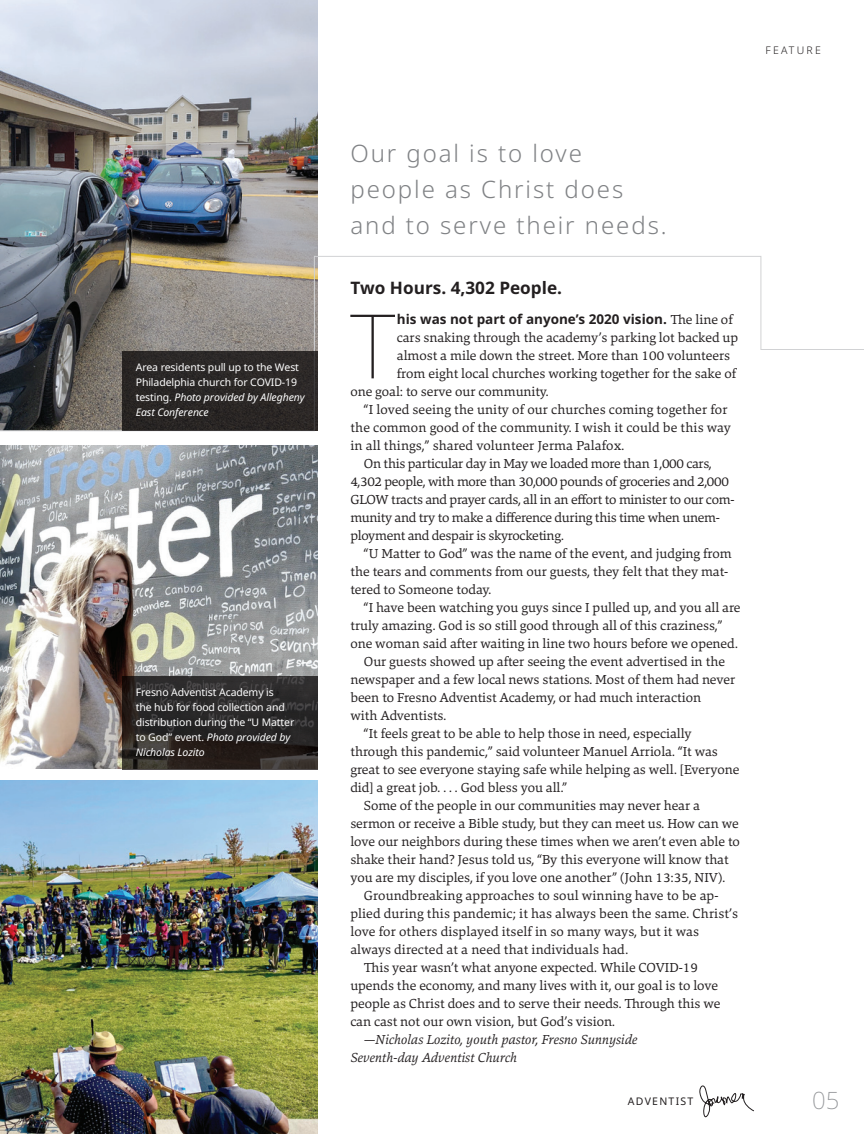
<style>
.page{position:relative;width:864px;height:1134px;background:#fff}
.page>*{position:absolute;margin:0;border:0;box-sizing:border-box;transform-origin:0 0}
.First_Paragraph{font:100 89.1px "Noto Sans";color:#231f20}
.Large_Pull_Quote{font:300 24px/36px "Noto Sans";letter-spacing:.08em;color:#808285}
.t1{font:200 23.85px "Noto Sans";color:#939598}
.Feature_Subhead{font:700 17.25px "Noto Sans";color:#231f20}
.Body_Copy{font:13.5px/18px "Danton";color:#231f20}
.Body_Copy-2{font:13.5px/18px "Danton";letter-spacing:-.02em;color:#231f20}
.First_Paragraph-2{font:13.5px "Danton";color:#231f20}
.Body_Copy-3{font:italic 13.5px/18px "Danton";color:#231f20}
.First_Paragraph-3{font:700 13.5px "Noto Sans";color:#231f20}
.t2{font:10.5px/15px "Noto Sans";letter-spacing:-.01em;color:#fff}
.t3{font:10.5px "Noto Sans";letter-spacing:.12em;color:#231f20}
.t4{font:300 10.5px "Noto Sans";letter-spacing:.21em;color:#231f20}
.s1{font-style:italic}
.s2{font-family:"Danton";font-weight:400}
</style>
<div class="page">
<svg style="left:700px;top:1085px;width:54px;height:33px"></svg>
<img style="left:0;top:0;width:317px;height:208px">
<img style="left:0;top:446px;width:317px;height:323px">
<img style="left:0;top:780px;width:317px;height:354px">
<svg style="left:0;top:208px;width:864px;height:223px"></svg>
<div style="left:122px;top:351px;width:195px;height:80px;background:#2b2726"></div>
<svg style="left:122px;top:676px;width:195px;height:93px;background:#2c2827"></svg>
<p class="t2" style="left:136px;top:360px;width:170px">Area residents pull up to the West<br>Philadelphia church for COVID-19 testing. <span class="s1">Photo provided by Allegheny<br>East Conference</span></p>
<p class="t2" style="left:136px;top:684px;width:160px">Fresno Adventist Academy is<br>the hub for food collection and distribution during the “U Matter to God” event. <span class="s1">Photo provided by<br>Nicholas Lozito</span></p>
<p class="t4" style="left:766px;top:43px;width:57px">FEATURE</p>
<p class="Large_Pull_Quote" style="left:350px;top:136px;width:318px">Our goal is to love people as Christ does and to serve their needs.</p>
<p class="Feature_Subhead" style="left:350px;top:276px;width:213px">Two Hours. 4,302 People.</p>
<p class="First_Paragraph" style="left:350px;top:282px;width:47px">T</p>
<p class="First_Paragraph-3" style="left:397px;top:310px;width:337px">his was not part of anyone’s 2020 vision. <span class="s2">The line of</span></p>
<p class="First_Paragraph-2" style="left:397px;top:329px;width:343px">cars snaking through the academy’s parking lot backed up</p>
<p class="First_Paragraph-2" style="left:397px;top:347px;width:335px">almost a mile down the street. More than 100 volunteers</p>
<p class="First_Paragraph-2" style="left:397px;top:365px;width:341px">from eight local churches working together for the sake of</p>
<p class="First_Paragraph-2" style="left:350px;top:383px;width:200px">one goal: to serve our community.</p>
<p class="Body_Copy" style="left:350px;top:401px;width:382px;text-indent:14px">“I loved seeing the unity of our churches coming together for the common good of the community. I wish it could be this way in all things,” shared volunteer Jerma Palafox.</p>
<p class="Body_Copy-2" style="left:350px;top:455px;width:386px;text-indent:14px">On this particular day in May we loaded more than 1,000 cars, 4,302 people, with more than 30,000 pounds of groceries and 2,000<br>GLOW tracts and prayer cards, all in an effort to minister to our com&shy;munity and try to make a difference during this time when unem&shy;ployment and despair is skyrocketing.</p>
<p class="Body_Copy" style="left:350px;top:545px;width:383px;text-indent:14px">“U Matter to God” was the name of the event, and judging from the tears and comments from our guests, they felt that they mat&shy;tered to Someone today.</p>
<p class="Body_Copy" style="left:350px;top:599px;width:392px;text-indent:14px">“I have been watching you guys since I pulled up, and you all are truly amazing. God is so still good through all of this craziness,” one woman said after waiting in line two hours before we opened.</p>
<p class="Body_Copy" style="left:350px;top:653px;width:386px;text-indent:14px">Our guests showed up after seeing the event advertised in the newspaper and a few local news stations. Most of them had never been to Fresno Adventist Academy, or had much interaction<br>with Adventists.</p>
<p class="Body_Copy" style="left:350px;top:725px;width:390px;text-indent:14px">“It feels great to be able to help those in need, especially through this pandemic,” said volunteer Manuel Arriola. “It was great to see everyone staying safe while helping as well. [Everyone did] a great job. . . . God bless you all.”</p>
<p class="Body_Copy" style="left:350px;top:797px;width:391px;text-indent:14px">Some of the people in our communities may never hear a sermon or receive a Bible study, but they can meet us. How can we love our neighbors during these times when we aren’t even able to shake their hand? Jesus told us, “By this everyone will know that you are my disciples, if you love one another” (John 13:35, NIV).</p>
<p class="Body_Copy" style="left:350px;top:887px;width:389px;text-indent:14px">Groundbreaking approaches to soul winning have to be ap&shy;plied during this pandemic; it has always been the same. Christ’s love for others displayed itself in so many ways, but it was always directed at a need that individuals had.</p>
<p class="Body_Copy" style="left:350px;top:959px;width:372px;text-indent:14px">This year wasn’t what anyone expected. While COVID-19 upends the economy, and many lives with it, our goal is to love people as Christ does and to serve their needs. Through this we can cast not our own vision, but God’s vision.</p>
<p class="Body_Copy-3" style="left:350px;top:1031px;width:288px;text-indent:14px">—Nicholas Lozito, youth pastor, Fresno Sunnyside<br>Seventh-day Adventist Church</p>
<p class="t3" style="left:628px;top:1094px;width:67px">ADVENTIST</p>
<h3 class="t1" style="left:812px;top:1084px;width:29px">05</h3>
</div>
